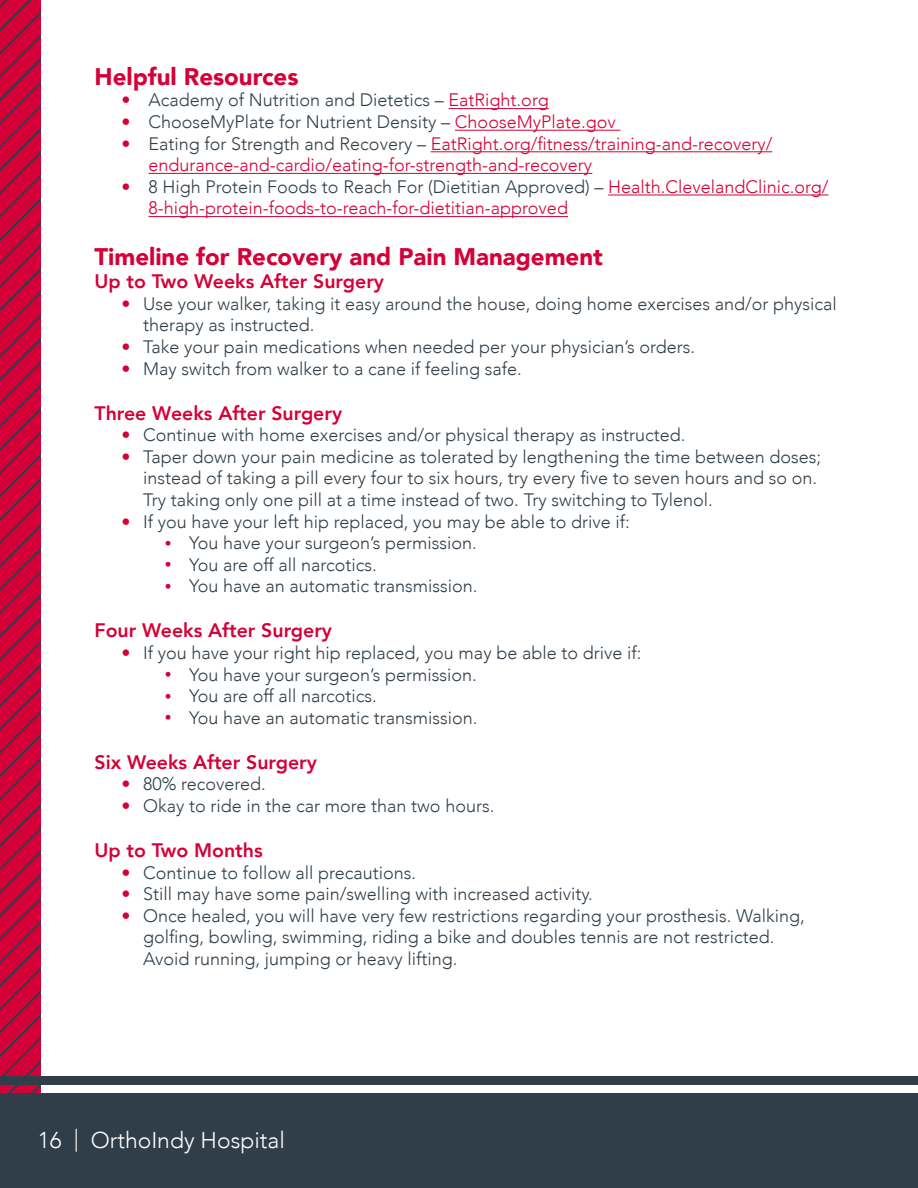
<style>
.page{position:relative;width:918px;height:1188px;background:#fff}
.page>*{position:absolute;margin:0;border:0;box-sizing:border-box;transform-origin:0 0}
.t1{font:900 24px "Avenir";color:#d40037}
.t2{font:300 22.95px "Avenir";color:#fff}
.t3{font:800 19.5px "Avenir";color:#d40037}
.t4{font:300 18px/21.6px "Avenir";color:#303e49}
.t5{font:300 18px/21.6px "Avenir";color:#d40037}
.s1{color:#d40037}
.s2{color:#303e49}
.s3{font-size:13.5px;color:#d40037}
</style>
<div class="page">
<svg style="left:0;top:0;width:40px;height:1093px"></svg>
<div style="left:0;top:1093px;width:918px;height:95px;background:#303e49"></div>
<div style="left:0;top:1076px;width:918px;height:9px;background:#303e49"></div>
<hr style="left:449px;top:108px;width:100px;height:1px;background:#d40037">
<hr style="left:455px;top:130px;width:165px;height:1px;background:#d40037">
<hr style="left:431px;top:152px;width:341px;height:1px;background:#d40037">
<hr style="left:148px;top:173px;width:444px;height:1px;background:#d40037">
<hr style="left:608px;top:195px;width:221px;height:1px;background:#d40037">
<hr style="left:148px;top:216px;width:420px;height:1px;background:#d40037">
<h1 class="t1" style="left:94px;top:56px;width:205px">Helpful Resources</h1>
<p class="t4" style="left:122px;top:89px;width:429px"><span class="s1">•</span> Academy of Nutrition and Dietetics – <span class="s1">EatRight.org</span></p>
<p class="t4" style="left:122px;top:111px;width:496px"><span class="s1">•</span> ChooseMyPlate for Nutrient Density – <span class="s1">ChooseMyPlate.gov</span></p>
<p class="t5" style="left:148px;top:133px;width:625px;text-indent:-27px">• <span class="s2">Eating for Strength and Recovery –</span> EatRight.org/fitness/training-and-recovery/ endurance-and-cardio/eating-for-strength-and-recovery</p>
<p class="t5" style="left:148px;top:176px;width:682px;text-indent:-27px">• <span class="s2">8 High Protein Foods to Reach For (Dietitian Approved) –</span> Health.ClevelandClinic.org/<br>8-high-protein-foods-to-reach-for-dietitian-approved</p>
<h1 class="t1" style="left:94px;top:236px;width:510px">Timeline for Recovery and Pain Management</h1>
<p class="t3" style="left:94px;top:266px;width:291px">Up to Two Weeks After Surgery</p>
<p class="t4" style="left:143px;top:293px;width:695px;text-indent:-22px"><span class="s1">•</span> Use your walker, taking it easy around the house, doing home exercises and/or physical therapy as instructed.</p>
<p class="t4" style="left:122px;top:336px;width:575px"><span class="s1">•</span> Take your pain medications when needed per your physician’s orders.</p>
<p class="t4" style="left:122px;top:358px;width:402px"><span class="s1">•</span> May switch from walker to a cane if feeling safe.</p>
<p class="t3" style="left:94px;top:398px;width:249px">Three Weeks After Surgery</p>
<p class="t4" style="left:122px;top:424px;width:565px"><span class="s1">•</span> Continue with home exercises and/or physical therapy as instructed.</p>
<p class="t4" style="left:143px;top:446px;width:680px;text-indent:-22px"><span class="s1">•</span> Taper down your pain medicine as tolerated by lengthening the time between doses; instead of taking a pill every four to six hours, try every five to seven hours and so on.<br>Try taking only one pill at a time instead of two. Try switching to Tylenol.</p>
<p class="t4" style="left:122px;top:511px;width:510px"><span class="s1">•</span> If you have your left hip replaced, you may be able to drive if:</p>
<p class="t4" style="left:165px;top:532px;width:314px"><span class="s3">•</span> You have your surgeon’s permission.</p>
<p class="t4" style="left:165px;top:554px;width:214px"><span class="s3">•</span> You are off all narcotics.</p>
<p class="t4" style="left:165px;top:575px;width:314px"><span class="s3">•</span> You have an automatic transmission.</p>
<p class="t3" style="left:94px;top:615px;width:239px">Four Weeks After Surgery</p>
<p class="t4" style="left:122px;top:642px;width:521px"><span class="s1">•</span> If you have your right hip replaced, you may be able to drive if:</p>
<p class="t4" style="left:165px;top:664px;width:314px"><span class="s3">•</span> You have your surgeon’s permission.</p>
<p class="t4" style="left:165px;top:685px;width:214px"><span class="s3">•</span> You are off all narcotics.</p>
<p class="t4" style="left:165px;top:707px;width:314px"><span class="s3">•</span> You have an automatic transmission.</p>
<p class="t3" style="left:94px;top:747px;width:224px">Six Weeks After Surgery</p>
<p class="t4" style="left:122px;top:773px;width:146px"><span class="s1">•</span> 80% recovered.</p>
<p class="t4" style="left:122px;top:795px;width:374px"><span class="s1">•</span> Okay to ride in the car more than two hours.</p>
<p class="t3" style="left:94px;top:835px;width:170px">Up to Two Months</p>
<p class="t4" style="left:122px;top:862px;width:296px"><span class="s1">•</span> Continue to follow all precautions.</p>
<p class="t4" style="left:122px;top:883px;width:473px"><span class="s1">•</span> Still may have some pain/swelling with increased activity.</p>
<p class="t4" style="left:143px;top:905px;width:663px;text-indent:-22px"><span class="s1">•</span> Once healed, you will have very few restrictions regarding your prosthesis. Walking, golfing, bowling, swimming, riding a bike and doubles tennis are not restricted.<br>Avoid running, jumping or heavy lifting.</p>
<p class="t2" style="left:38px;top:1127px;width:248px">16 | OrthoIndy Hospital</p>
</div>
